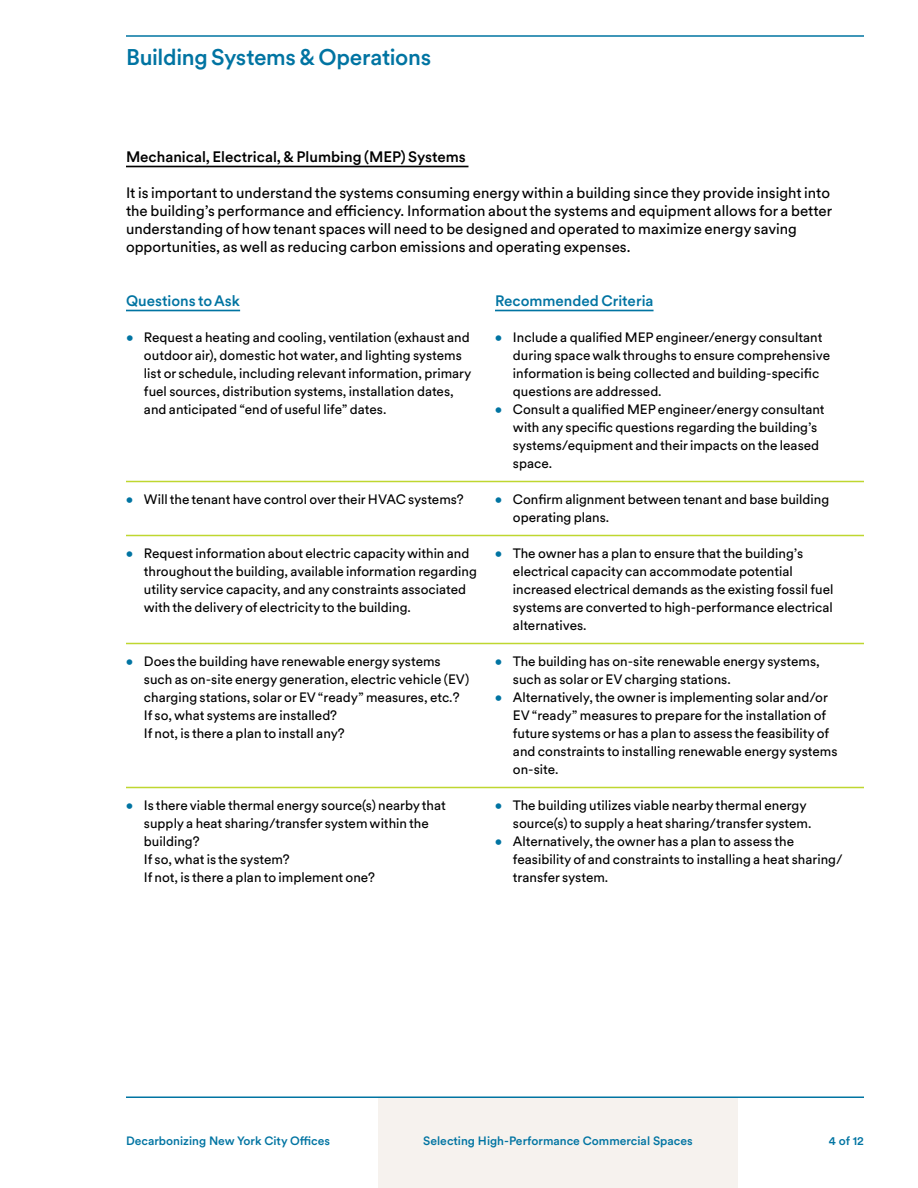
<style>
.page{position:relative;width:918px;height:1188px;background:#fff}
.page>*{position:absolute;margin:0;border:0;box-sizing:border-box;transform-origin:0 0}
.t1{font:500 22.5px "Circular XX";letter-spacing:-.015em;color:#0074a2}
.t2{font:15px/18px "Circular XX";color:#000}
.t3{font:500 15px "Circular XX";color:#000}
.t4{font:500 15px "Circular XX";color:#0074a2}
.t5{font:13.5px/18px "Circular XX";color:#000}
.t6{font:500 12px "Circular XX";color:#0074a2}
.s1{color:#0074a2}
</style>
<div class="page">
<hr style="left:126px;top:166px;width:342px;height:1px;background:#000">
<hr style="left:126px;top:481px;width:369px;height:1px;background:#bfd730">
<hr style="left:495px;top:481px;width:369px;height:1px;background:#bfd730">
<hr style="left:126px;top:535px;width:369px;height:1px;background:#bfd730">
<hr style="left:495px;top:535px;width:369px;height:1px;background:#bfd730">
<hr style="left:126px;top:643px;width:369px;height:1px;background:#bfd730">
<hr style="left:495px;top:643px;width:369px;height:1px;background:#bfd730">
<hr style="left:126px;top:787px;width:369px;height:1px;background:#bfd730">
<hr style="left:495px;top:787px;width:369px;height:1px;background:#bfd730">
<hr style="left:126px;top:310px;width:114px;height:1px;background:#0074a2">
<hr style="left:495px;top:310px;width:159px;height:1px;background:#0074a2">
<hr style="left:126px;top:35px;width:738px;height:2px;background:#0074a2">
<div style="left:378px;top:1098px;width:360px;height:90px;background:#f6f2ee"></div>
<hr style="left:126px;top:1096px;width:738px;height:2px;background:#0074a2">
<h1 class="t1" style="left:126px;top:42px;width:307px">Building Systems &amp; Operations</h1>
<p class="t3" style="left:126px;top:147px;width:341px">Mechanical, Electrical, &amp; Plumbing (MEP) Systems</p>
<p class="t2" style="left:126px;top:183px;width:708px">It is important to understand the systems consuming energy within a building since they provide insight into the building’s performance and efficiency. Information about the systems and equipment allows for a better understanding of how tenant spaces will need to be designed and operated to maximize energy saving opportunities, as well as reducing carbon emissions and operating expenses.</p>
<p class="t4" style="left:126px;top:291px;width:116px">Questions to Ask</p>
<p class="t4" style="left:495px;top:291px;width:160px">Recommended Criteria</p>
<p class="t5" style="left:144px;top:328px;width:329px;text-indent:-18px"><span class="s1">•</span> Request a heating and cooling, ventilation (exhaust and outdoor air), domestic hot water, and lighting systems list or schedule, including relevant information, primary fuel sources, distribution systems, installation dates, and anticipated “end of useful life” dates.</p>
<p class="t5" style="left:513px;top:328px;width:319px;text-indent:-18px"><span class="s1">•</span> Include a qualified MEP engineer/energy consultant during space walk throughs to ensure comprehensive information is being collected and building-specific questions are addressed.</p>
<p class="t5" style="left:513px;top:400px;width:313px;text-indent:-18px"><span class="s1">•</span> Consult a qualified MEP engineer/energy consultant with any specific questions regarding the building’s systems/equipment and their impacts on the leased space.</p>
<p class="t5" style="left:126px;top:490px;width:339px"><span class="s1">•</span> Will the tenant have control over their HVAC systems?</p>
<p class="t5" style="left:513px;top:490px;width:318px;text-indent:-18px"><span class="s1">•</span> Confirm alignment between tenant and base building operating plans.</p>
<p class="t5" style="left:144px;top:544px;width:334px;text-indent:-18px"><span class="s1">•</span> Request information about electric capacity within and throughout the building, available information regarding utility service capacity, and any constraints associated with the delivery of electricity to the building.</p>
<p class="t5" style="left:513px;top:544px;width:322px;text-indent:-18px"><span class="s1">•</span> The owner has a plan to ensure that the building’s electrical capacity can accommodate potential increased electrical demands as the existing fossil fuel systems are converted to high-performance electrical alternatives.</p>
<p class="t5" style="left:144px;top:652px;width:327px;text-indent:-18px"><span class="s1">•</span> Does the building have renewable energy systems such as on-site energy generation, electric vehicle (EV) charging stations, solar or EV “ready” measures, etc.?<br>If so, what systems are installed?<br>If not, is there a plan to install any?</p>
<p class="t5" style="left:513px;top:652px;width:308px;text-indent:-18px"><span class="s1">•</span> The building has on-site renewable energy systems, such as solar or EV charging stations.</p>
<p class="t5" style="left:513px;top:688px;width:326px;text-indent:-18px"><span class="s1">•</span> Alternatively, the owner is implementing solar and/or EV “ready” measures to prepare for the installation of future systems or has a plan to assess the feasibility of and constraints to installing renewable energy systems on-site.</p>
<p class="t5" style="left:144px;top:796px;width:303px;text-indent:-18px"><span class="s1">•</span> Is there viable thermal energy source(s) nearby that supply a heat sharing/transfer system within the building?<br>If so, what is the system?<br>If not, is there a plan to implement one?</p>
<p class="t5" style="left:513px;top:796px;width:300px;text-indent:-18px"><span class="s1">•</span> The building utilizes viable nearby thermal energy source(s) to supply a heat sharing/transfer system.</p>
<p class="t5" style="left:513px;top:832px;width:331px;text-indent:-18px"><span class="s1">•</span> Alternatively, the owner has a plan to assess the feasibility of and constraints to installing a heat sharing/ transfer system.</p>
<p class="t6" style="left:126px;top:1133px;width:206px">Decarbonizing New York City Offices</p>
<p class="t6" style="left:423px;top:1133px;width:271px">Selecting High-Performance Commercial Spaces</p>
<p class="t6" style="left:829px;top:1133px;width:37px">4 of 12</p>
</div>
